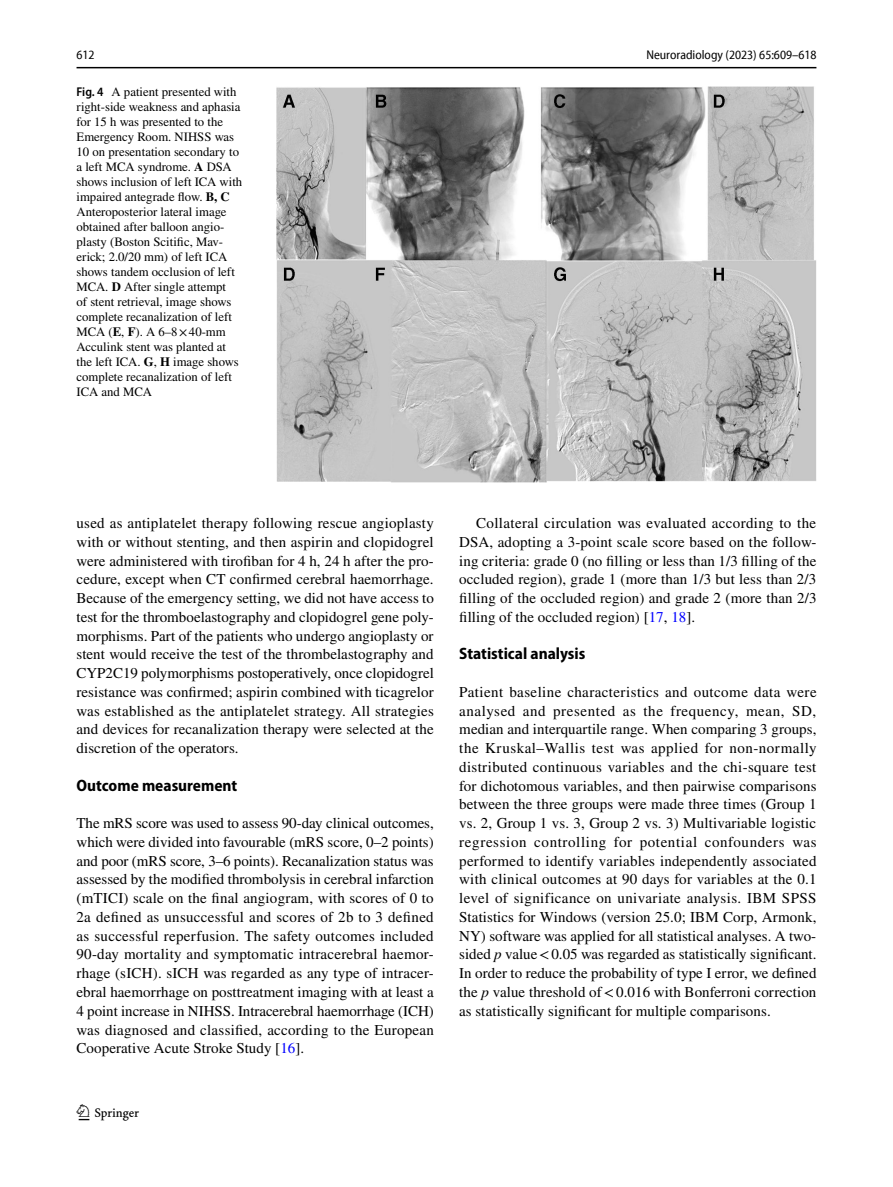
<style>
.page{position:relative;width:893px;height:1187px;background:#fff}
.page>*{position:absolute;margin:0;border:0;box-sizing:border-box;transform-origin:0 0}
.t1{font:22.5px "Springnew Regular 2";color:#000}
.t2{font:700 semi-condensed 16.5px "Myriad Pro";color:#000}
.t3{font:15px/18.8px "STIX";letter-spacing:.005em;color:#000;text-align:justify}
.t4{font:12.75px/15px "STIX";color:#000}
.t5{font:semi-condensed 12.75px "Myriad Pro Unic";color:#000}
.s1{font-family:"Myriad Pro";font-weight:600;font-stretch:semi-condensed}
.s2{font-weight:700}
.s3{color:#00f}
.s4{font-style:italic}
</style>
<div class="page">
<hr style="left:77px;top:67px;width:739px;height:1px;background:#000">
<img style="left:276px;top:87px;width:540px;height:395px">
<p class="t5" style="left:77px;top:50px;width:20px">612</p>
<p class="t5" style="left:646px;top:50px;width:172px">Neuroradiology (2023) 65:609–618</p>
<p class="t4" style="left:77px;top:85px;width:167px"><span class="s1">Fig. 4</span> A patient presented with right-side weakness and aphasia for 15 h was presented to the<br>Emergency Room. NIHSS was<br>10 on presentation secondary to a left MCA syndrome. <span class="s2">A</span> DSA shows inclusion of left ICA with impaired antegrade flow. <span class="s2">B, C<br></span>Anteroposterior lateral image obtained after balloon angio&shy;plasty (Boston Scitific, Mav&shy;erick; 2.0/20 mm) of left ICA shows tandem occlusion of left<br>MCA. <span class="s2">D</span> After single attempt<br>of stent retrieval, image shows complete recanalization of left<br>MCA (<span class="s2">E</span>, <span class="s2">F</span>). A 6–8×40-mm<br>Acculink stent was planted at the left ICA. <span class="s2">G</span>, <span class="s2">H</span> image shows complete recanalization of left<br>ICA and MCA</p>
<p class="t3" style="left:77px;top:514px;width:359px">used as antiplatelet therapy following rescue angioplasty with or without stenting, and then aspirin and clopidogrel were administered with tirofiban for 4 h, 24 h after the pro&shy;cedure, except when CT confirmed cerebral haemorrhage.<br>Because of the emergency setting, we did not have access to test for the thromboelastography and clopidogrel gene poly&shy;morphisms. Part of the patients who undergo angioplasty or stent would receive the test of the thrombelastography and CYP2C19 polymorphisms postoperatively, once clopidogrel resistance was confirmed; aspirin combined with ticagrelor was established as the antiplatelet strategy. All strategies and devices for recanalization therapy were selected at the discretion of the operators.</p>
<p class="t2" style="left:77px;top:775px;width:162px">Outcome measurement</p>
<p class="t3" style="left:77px;top:814px;width:359px">The mRS score was used to assess 90-day clinical outcomes, which were divided into favourable (mRS score, 0–2 points) and poor (mRS score, 3–6 points). Recanalization status was assessed by the modified thrombolysis in cerebral infarction (mTICI) scale on the final angiogram, with scores of 0 to 2a defined as unsuccessful and scores of 2b to 3 defined as successful reperfusion. The safety outcomes included 90-day mortality and symptomatic intracerebral haemor&shy;rhage (sICH). sICH was regarded as any type of intracer&shy;ebral haemorrhage on posttreatment imaging with at least a 4 point increase in NIHSS. Intracerebral haemorrhage (ICH) was diagnosed and classified, according to the European Cooperative Acute Stroke Study [<span class="s3">16</span>].</p>
<h1 class="t1" style="left:79px;top:1104px;width:62px">1 3</h1>
<p class="t3" style="left:459px;top:514px;width:359px;text-indent:17px">Collateral circulation was evaluated according to the DSA, adopting a 3-point scale score based on the follow&shy;ing criteria: grade 0 (no filling or less than 1/3 filling of the occluded region), grade 1 (more than 1/3 but less than 2/3 filling of the occluded region) and grade 2 (more than 2/3 filling of the occluded region) [<span class="s3">17</span>, <span class="s3">18</span>].</p>
<p class="t2" style="left:459px;top:644px;width:128px">Statistical analysis</p>
<p class="t3" style="left:459px;top:683px;width:359px">Patient baseline characteristics and outcome data were analysed and presented as the frequency, mean, SD, median and interquartile range. When comparing 3 groups, the Kruskal–Wallis test was applied for non-normally distributed continuous variables and the chi-square test for dichotomous variables, and then pairwise comparisons between the three groups were made three times (Group 1 vs. 2, Group 1 vs. 3, Group 2 vs. 3) Multivariable logistic regression controlling for potential confounders was performed to identify variables independently associated with clinical outcomes at 90 days for variables at the 0.1 level of significance on univariate analysis. IBM SPSS Statistics for Windows (version 25.0; IBM Corp, Armonk, NY) software was applied for all statistical analyses. A two&shy;sided <span class="s4">p</span> value&lt;0.05 was regarded as statistically significant.<br>In order to reduce the probability of type I error, we defined the <span class="s4">p</span> value threshold of&lt;0.016 with Bonferroni correction as statistically significant for multiple comparisons.</p>
</div>
